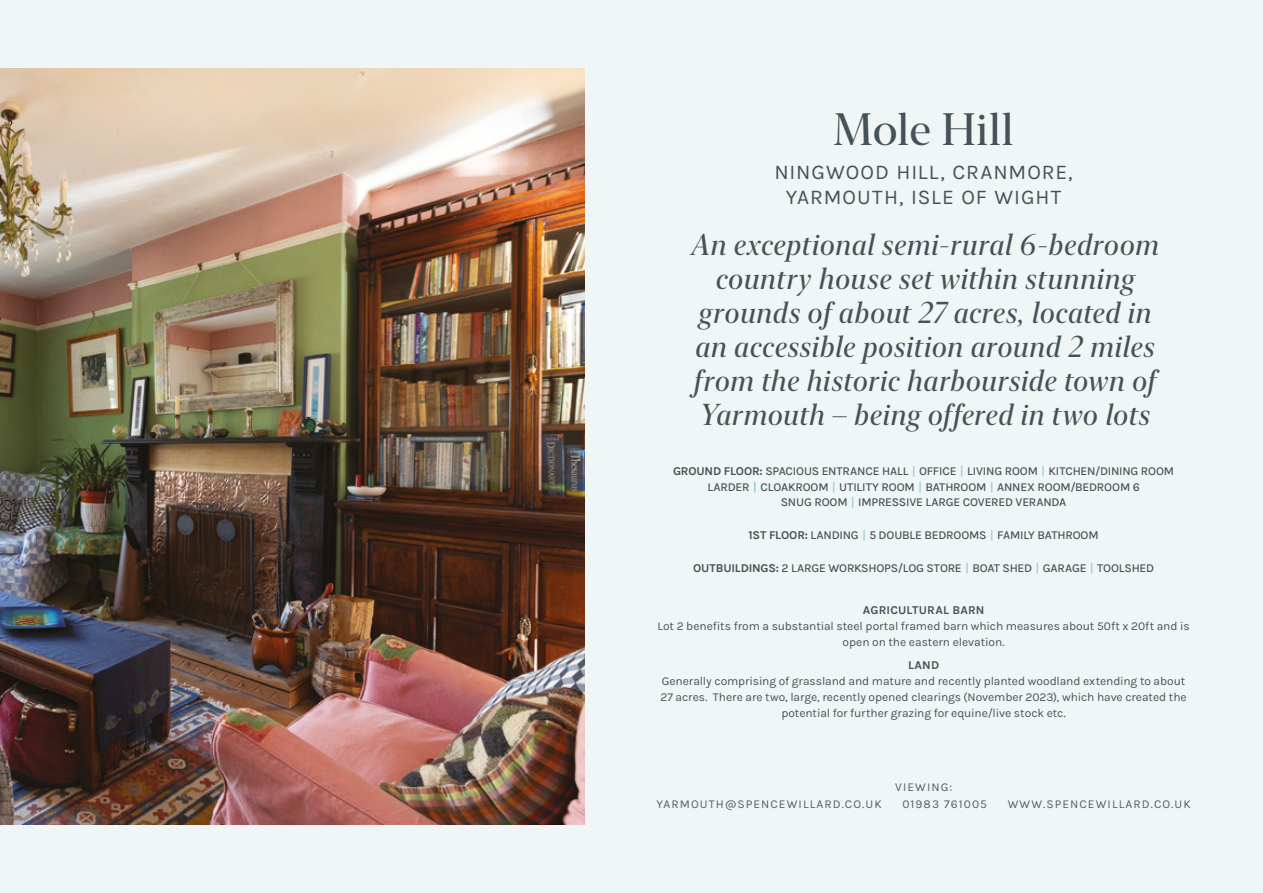
<style>
.page{position:relative;width:1263px;height:893px;background:#f0f6f5}
.page>*{position:absolute;margin:0;border:0;box-sizing:border-box;transform-origin:0 0}
.t1{font:45px "New York Extra Large";letter-spacing:.005em;color:#45525a}
.t2{font:italic 30px/34px "New York Extra Large";letter-spacing:.01em;color:#45525a;text-align:center}
.t3{font:21px/25.5px "Karla";letter-spacing:.045em;color:#45525a;text-align:center}
.t4{font:12px/15.8px "Karla";letter-spacing:-.005em;color:#45525a;text-align:center}
.t5{font:500 12px/15.8px "Karla";letter-spacing:-.015em;color:#45525a;text-align:center}
.t6{font:12px "Karla";letter-spacing:.09em;color:#545e66}
.t7{font:700 12px "Karla";letter-spacing:.015em;color:#45525a}
.s1{font-weight:700}
.s2{color:#8ecec9}
.s3{font-weight:700;color:#8ecec9}
</style>
<div class="page">
<img style="left:0;top:68px;width:584px;height:757px">
<h1 class="t1" style="left:834px;top:102px;width:181px">Mole Hill</h1>
<h3 class="t3" style="left:774px;top:158px;width:300px">NINGWOOD HILL, CRANMORE,<br>YARMOUTH, ISLE OF WIGHT</h3>
<h2 class="t2" style="left:690px;top:228px;width:469px">An exceptional semi-rural 6-bedroom country house set within stunning grounds of about 27 acres, located in an accessible position around 2 miles from the historic harbourside town of Yarmouth – being offered in two lots</h2>
<p class="t5" style="left:673px;top:463px;width:503px"><span class="s1">GROUND FLOOR:</span> SPACIOUS ENTRANCE HALL <span class="s2">|</span> OFFICE <span class="s2">|</span> LIVING ROOM <span class="s2">|</span> KITCHEN/DINING ROOM<br>LARDER <span class="s3">|</span> CLOAKROOM <span class="s2">|</span> UTILITY ROOM <span class="s2">|</span> BATHROOM <span class="s2">|</span> ANNEX ROOM/BEDROOM 6<br>SNUG ROOM <span class="s2">|</span> IMPRESSIVE LARGE COVERED VERANDA</p>
<p class="t5" style="left:748px;top:527px;width:352px"><span class="s1">1ST FLOOR:</span> LANDING <span class="s2">|</span> 5 DOUBLE BEDROOMS <span class="s2">|</span> FAMILY BATHROOM</p>
<p class="t5" style="left:693px;top:560px;width:463px"><span class="s1">OUTBUILDINGS:</span> 2 LARGE WORKSHOPS/LOG STORE <span class="s2">|</span> BOAT SHED <span class="s2">|</span> GARAGE <span class="s2">|</span> TOOLSHED</p>
<p class="t7" style="left:863px;top:602px;width:123px">AGRICULTURAL BARN</p>
<p class="t4" style="left:657px;top:617px;width:534px">Lot 2 benefits from a substantial steel portal framed barn which measures about 50ft x 20ft and is open on the eastern elevation.</p>
<p class="t7" style="left:908px;top:658px;width:33px">LAND</p>
<p class="t4" style="left:660px;top:673px;width:528px">Generally comprising of grassland and mature and recently planted woodland extending to about<br>27 acres. There are two, large, recently opened clearings (November 2023), which have created the potential for further grazing for equine/live stock etc.</p>
<p class="t6" style="left:895px;top:779px;width:59px">VIEWING:</p>
<p class="t6" style="left:657px;top:796px;width:227px">YARMOUTH@SPENCEWILLARD.CO.UK</p>
<p class="t6" style="left:902px;top:796px;width:86px">01983 761005</p>
<p class="t6" style="left:1008px;top:796px;width:184px">WWW.SPENCEWILLARD.CO.UK</p>
</div>
